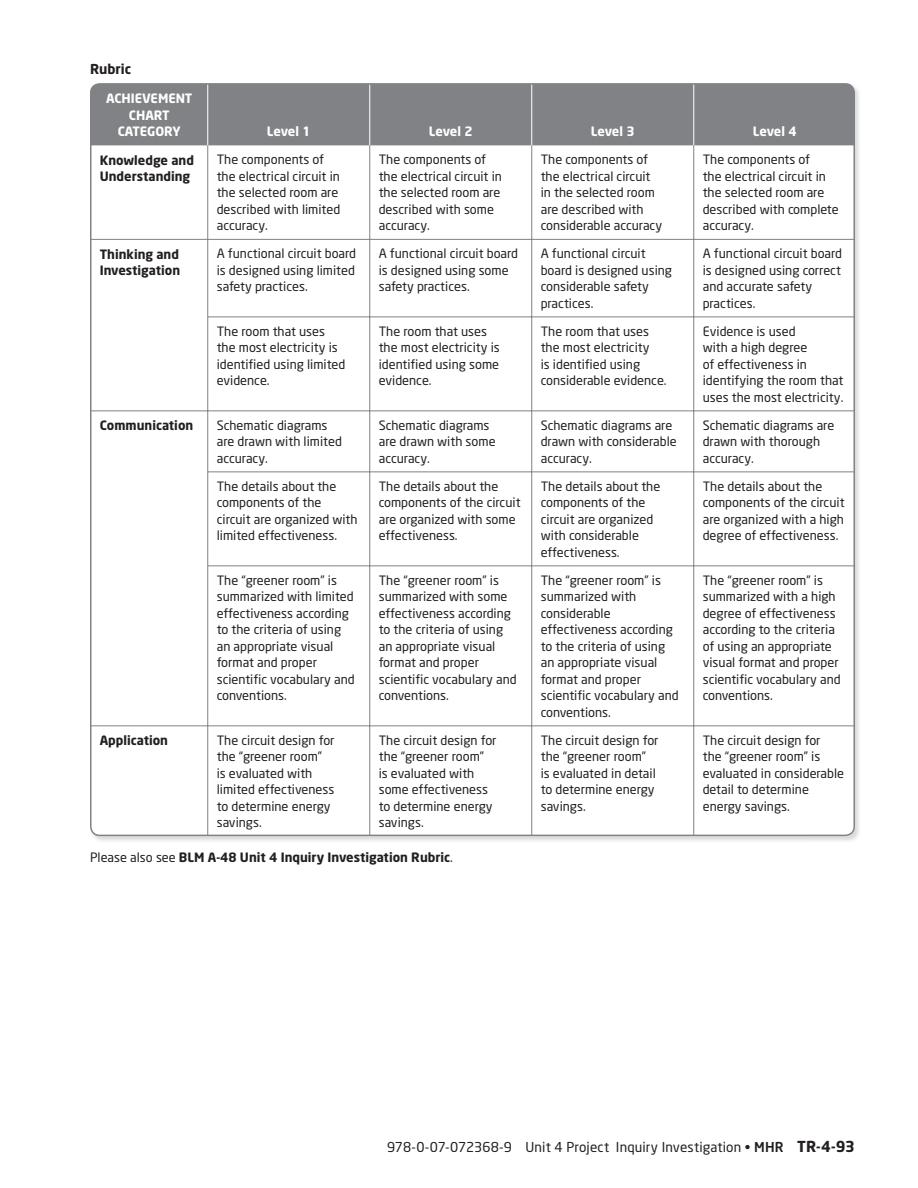
<style>
.page{position:relative;width:918px;height:1188px;background:#fff}
.page>*{position:absolute;margin:0;border:0;box-sizing:border-box;transform-origin:0 0}
.t1{font:13.5px "Neo Sans";letter-spacing:.005em;color:#231f20}
.t2{font:700 13.5px "Neo Sans";color:#231f20}
.t3{font:12.75px/16.5px "Neo Sans";color:#231f20}
.t4{font:700 12.75px/16.5px "Neo Sans";color:#231f20}
.t5{font:700 12.75px/16.5px "Neo Sans";letter-spacing:-.01em;color:#fff;text-align:center}
.s1{font-weight:400}
.s2{font-weight:500}
.s3{font-weight:700;font-size:15px}
</style>
<div class="page">
<div style="left:93px;top:85px;width:761px;height:60px;background:#808285"></div>
<hr style="left:207px;top:84px;width:1px;height:61px;background:#fff">
<hr style="left:369px;top:84px;width:1px;height:61px;background:#fff">
<hr style="left:531px;top:84px;width:1px;height:61px;background:#fff">
<hr style="left:693px;top:84px;width:1px;height:61px;background:#fff">
<svg style="left:91px;top:145px;width:763px;height:690px"></svg>
<p class="t2" style="left:90px;top:64px;width:43px">Rubric</p>
<p class="t5" style="left:106px;top:91px;width:88px">ACHIEVEMENT<br>CHART<br>CATEGORY</p>
<p class="t5" style="left:267px;top:124px;width:45px">Level 1</p>
<p class="t5" style="left:429px;top:124px;width:45px">Level 2</p>
<p class="t5" style="left:591px;top:124px;width:45px">Level 3</p>
<p class="t5" style="left:753px;top:124px;width:45px">Level 4</p>
<p class="t4" style="left:100px;top:153px;width:96px">Knowledge and<br>Understanding</p>
<p class="t3" style="left:217px;top:153px;width:125px">The components of the electrical circuit in the selected room are described with limited accuracy.</p>
<p class="t3" style="left:379px;top:153px;width:125px">The components of the electrical circuit in the selected room are described with some accuracy.</p>
<p class="t3" style="left:541px;top:153px;width:123px">The components of the electrical circuit in the selected room are described with considerable accuracy</p>
<p class="t3" style="left:703px;top:153px;width:138px">The components of<br>the electrical circuit in the selected room are described with complete accuracy.</p>
<p class="t4" style="left:100px;top:247px;width:82px">Thinking and<br>Investigation</p>
<p class="t3" style="left:217px;top:247px;width:141px;text-align:justify">A functional circuit board is designed using limited safety practices.</p>
<p class="t3" style="left:379px;top:247px;width:141px">A functional circuit board is designed using some safety practices.</p>
<p class="t3" style="left:541px;top:247px;width:133px">A functional circuit board is designed using considerable safety practices.</p>
<p class="t3" style="left:703px;top:247px;width:141px">A functional circuit board is designed using correct and accurate safety practices.</p>
<p class="t3" style="left:217px;top:324px;width:130px">The room that uses the most electricity is identified using limited evidence.</p>
<p class="t3" style="left:379px;top:324px;width:123px">The room that uses the most electricity is identified using some evidence.</p>
<p class="t3" style="left:541px;top:324px;width:127px">The room that uses the most electricity<br>is identified using considerable evidence.</p>
<p class="t3" style="left:703px;top:324px;width:142px">Evidence is used<br>with a high degree<br>of effectiveness in identifying the room that uses the most electricity.</p>
<p class="t4" style="left:100px;top:418px;width:95px">Communication</p>
<p class="t3" style="left:217px;top:418px;width:127px">Schematic diagrams are drawn with limited accuracy.</p>
<p class="t3" style="left:379px;top:418px;width:118px">Schematic diagrams are drawn with some accuracy.</p>
<p class="t3" style="left:541px;top:418px;width:137px">Schematic diagrams are drawn with considerable accuracy.</p>
<p class="t3" style="left:703px;top:418px;width:133px">Schematic diagrams are drawn with thorough accuracy.</p>
<p class="t3" style="left:217px;top:479px;width:142px">The details about the components of the circuit are organized with limited effectiveness.</p>
<p class="t3" style="left:379px;top:479px;width:143px">The details about the components of the circuit are organized with some effectiveness.</p>
<p class="t3" style="left:541px;top:479px;width:121px">The details about the components of the circuit are organized with considerable effectiveness.</p>
<p class="t3" style="left:703px;top:479px;width:143px">The details about the components of the circuit are organized with a high degree of effectiveness.</p>
<p class="t3" style="left:217px;top:573px;width:139px">The “greener room” is summarized with limited effectiveness according to the criteria of using an appropriate visual format and proper scientific vocabulary and conventions.</p>
<p class="t3" style="left:379px;top:573px;width:139px">The “greener room” is summarized with some effectiveness according to the criteria of using an appropriate visual format and proper scientific vocabulary and conventions.</p>
<p class="t3" style="left:541px;top:573px;width:139px">The “greener room” is summarized with considerable effectiveness according to the criteria of using an appropriate visual format and proper scientific vocabulary and conventions.</p>
<p class="t3" style="left:703px;top:573px;width:139px">The “greener room” is summarized with a high degree of effectiveness according to the criteria of using an appropriate visual format and proper scientific vocabulary and conventions.</p>
<p class="t4" style="left:100px;top:733px;width:70px">Application</p>
<p class="t3" style="left:217px;top:733px;width:119px">The circuit design for the “greener room”<br>is evaluated with limited effectiveness to determine energy savings.</p>
<p class="t3" style="left:379px;top:733px;width:119px">The circuit design for the “greener room”<br>is evaluated with some effectiveness to determine energy savings.</p>
<p class="t3" style="left:541px;top:733px;width:119px">The circuit design for the “greener room”<br>is evaluated in detail to determine energy savings.</p>
<p class="t3" style="left:703px;top:733px;width:143px">The circuit design for<br>the “greener room” is evaluated in considerable detail to determine energy savings.</p>
<p class="t4" style="left:90px;top:850px;width:364px"><span class="s1">Please also see</span> BLM A-48 Unit 4 Inquiry Investigation Rubric<span class="s1">.</span></p>
<p class="t1" style="left:387px;top:1142px;width:469px">978-0-07-072368-9 Unit 4 Project Inquiry Investigation • <span class="s2">MHR</span> <span class="s3">TR-4-93</span></p>
</div>
